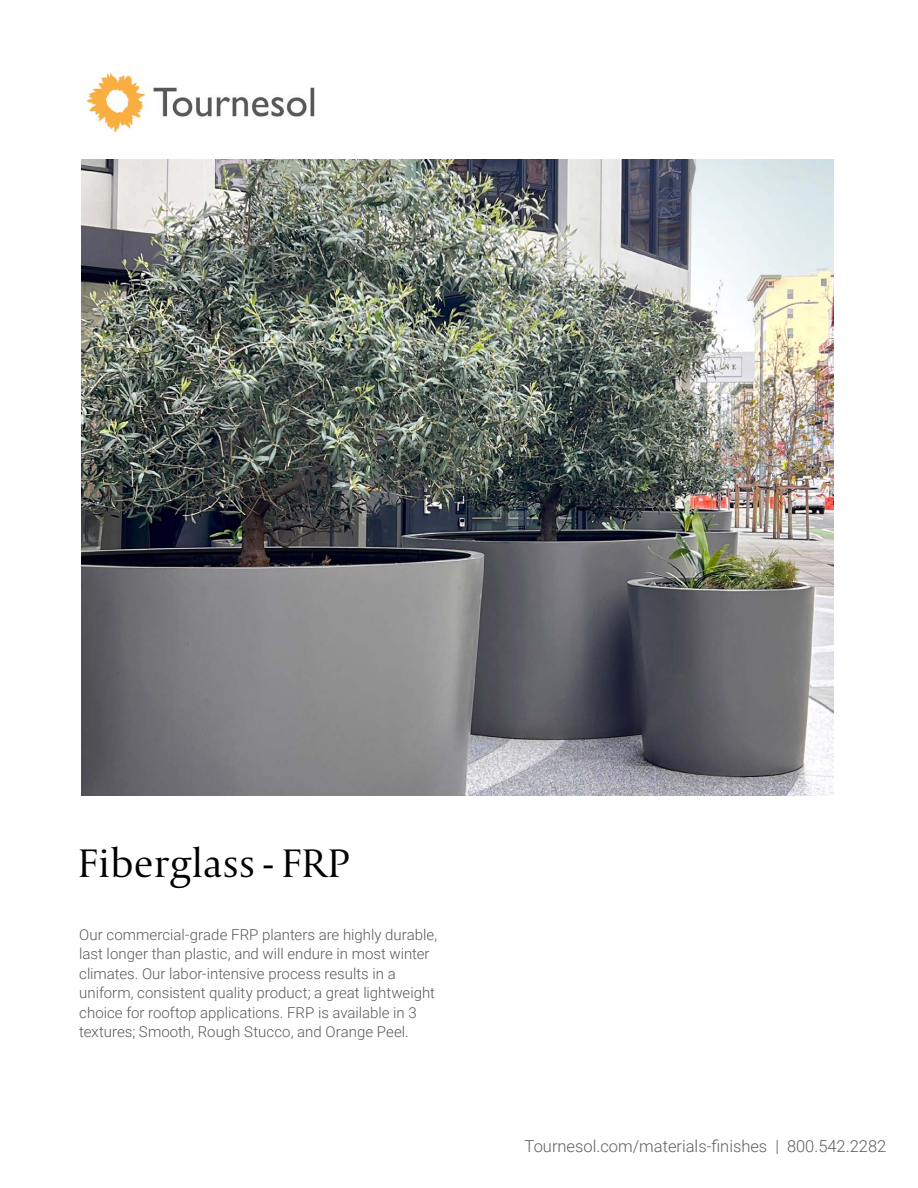
<style>
.page{position:relative;width:918px;height:1188px;background:#fff}
.page>*{position:absolute;margin:0;border:0;box-sizing:border-box;transform-origin:0 0}
.t1{font:300 42px "Capitolium 2";color:#000}
.t2{font:300 16.5px "Roboto";color:#635e5a}
.t3{font:300 15px/19.5px "Roboto";color:#59595c}
</style>
<div class="page">
<img style="left:86px;top:72px;width:229px;height:64px">
<img style="left:81px;top:160px;width:753px;height:635px">
<h1 class="t1" style="left:78px;top:835px;width:273px">Fiberglass - FRP</h1>
<p class="t3" style="left:79px;top:924px;width:360px">Our commercial-grade FRP planters are highly durable, last longer than plastic, and will endure in most winter climates. Our labor-intensive process results in a uniform, consistent quality product; a great lightweight choice for rooftop applications. FRP is available in 3 textures; Smooth, Rough Stucco, and Orange Peel.</p>
<p class="t2" style="left:525px;top:1134px;width:363px">Tournesol.com/materials-finishes | 800.542.2282</p>
</div>
